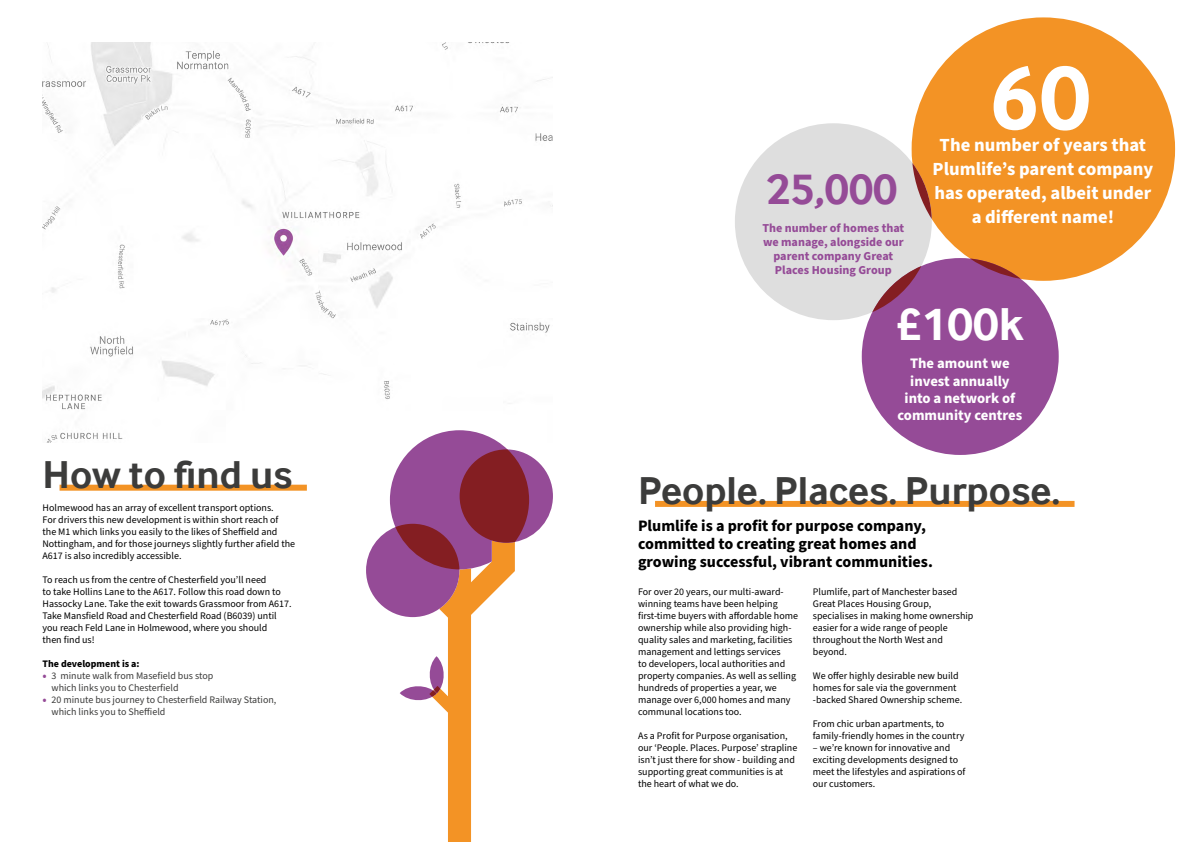
<style>
.page{position:relative;width:1191px;height:842px;background:#fff}
.page>*{position:absolute;margin:0;border:0;box-sizing:border-box;transform-origin:0 0}
.t1{font:700 94px "Inter Face";color:#fff}
.t2{font:700 47.5px "Inter Face";color:#fff}
.t3{font:700 44.7px "Inter Face";color:#954b97}
.t4{font:700 40px "Inter Face";color:#3c3c3b}
.t5{font:700 18.6px/24px "Source Sans Pro";color:#fff;text-align:center}
.t6{font:700 16px/18px "Source Sans Pro";color:#000}
.t7{font:700 14.6px/17.1px "Source Sans Pro";color:#fff;text-align:center}
.t8{font:700 12.1px/14.2px "Source Sans Pro";color:#954b97;text-align:center}
.t9{font:10px/12px "Source Sans Pro";color:#000}
.t10{font:10px/12px "Source Sans Pro";color:#3c3c3b}
.t11{font:700 10px "Source Sans Pro";color:#000}
.s1{font-size:14px;color:#954b97}
</style>
<div class="page">
<div style="left:911px;top:17px;width:264px;height:264px;background:#f39325;border-radius:50%"></div>
<div style="left:735px;top:123px;width:196px;height:197px;background:#dedede;border-radius:50%"></div>
<div style="left:861px;top:258px;width:197px;height:197px;background:#954b97;border-radius:50%"></div>
<svg style="left:971px;top:259px;width:49px;height:20px"></svg>
<svg style="left:912px;top:163px;width:19px;height:55px"></svg>
<svg style="left:872px;top:266px;width:49px;height:46px"></svg>
<div style="left:60px;top:485px;width:247px;height:6px;background:#f39325"></div>
<img style="left:43px;top:43px;width:510px;height:400px">
<div style="left:655px;top:501px;width:419px;height:6px;background:#f39325"></div>
<svg style="left:366px;top:430px;width:187px;height:184px"></svg>
<svg style="left:395px;top:449px;width:134px;height:393px"></svg>
<h3 class="t4" style="left:43px;top:451px;width:252px">How to find us</h3>
<p class="t9" style="left:43px;top:502px;width:254px">Holmewood has an array of excellent transport options.<br>For drivers this new development is within short reach of<br>the M1 which links you easily to the likes of Sheffield and Nottingham, and for those journeys slightly further afield the A617 is also incredibly accessible.</p>
<p class="t9" style="left:43px;top:574px;width:250px">To reach us from the centre of Chesterfield you’ll need<br>to take Hollins Lane to the A617. Follow this road down to Hassocky Lane. Take the exit towards Grassmoor from A617.<br>Take Mansfield Road and Chesterfield Road (B6039) until you reach Feld Lane in Holmewood, where you should<br>then find us!</p>
<p class="t11" style="left:43px;top:656px;width:99px">The development is a:</p>
<p class="t10" style="left:52px;top:670px;width:163px;text-indent:-9px"><span class="s1">•</span> 3 minute walk from Masefield bus stop which links you to Chesterfield</p>
<p class="t10" style="left:52px;top:694px;width:226px;text-indent:-9px"><span class="s1">•</span> 20 minute bus journey to Chesterfield Railway Station, which links you to Sheffield</p>
<h1 class="t1" style="left:989px;top:44px;width:103px">60</h1>
<h3 class="t5" style="left:932px;top:157px;width:222px">Plumlife’s parent company has operated, albeit under a different name!</h3>
<h3 class="t5" style="left:939px;top:133px;width:208px">The number of years that</h3>
<h3 class="t3" style="left:766px;top:164px;width:133px">25,000</h3>
<p class="t8" style="left:762px;top:221px;width:143px">The number of homes that we manage, alongside our parent company Great<br>Places Housing Group</p>
<h2 class="t2" style="left:896px;top:296px;width:129px">£100k</h2>
<h3 class="t7" style="left:897px;top:355px;width:126px">The amount we invest annually into a network of community centres</h3>
<h3 class="t4" style="left:638px;top:467px;width:424px">People. Places. Purpose.</h3>
<h3 class="t6" style="left:638px;top:517px;width:296px">Plumlife is a profit for purpose company, committed to creating great homes and growing successful, vibrant communities.</h3>
<p class="t9" style="left:638px;top:586px;width:161px">For over 20 years, our multi-award&shy;winning teams have been helping first-time buyers with affordable home ownership while also providing high&shy;quality sales and marketing, facilities management and lettings services<br>to developers, local authorities and property companies. As well as selling hundreds of properties a year, we manage over 6,000 homes and many communal locations too.</p>
<p class="t9" style="left:638px;top:730px;width:161px">As a Profit for Purpose organisation, our ‘People. Places. Purpose’ strapline isn’t just there for show - building and supporting great communities is at the heart of what we do.</p>
<p class="t9" style="left:813px;top:586px;width:162px">Plumlife, part of Manchester based<br>Great Places Housing Group, specialises in making home ownership easier for a wide range of people throughout the North West and beyond.</p>
<p class="t9" style="left:813px;top:670px;width:151px">We offer highly desirable new build homes for sale via the government -backed Shared Ownership scheme.</p>
<p class="t9" style="left:813px;top:718px;width:153px">From chic urban apartments, to family-friendly homes in the country</p>
<p class="t9" style="left:813px;top:742px;width:154px">– we’re known for innovative and exciting developments designed to meet the lifestyles and aspirations of our customers.</p>
</div>
